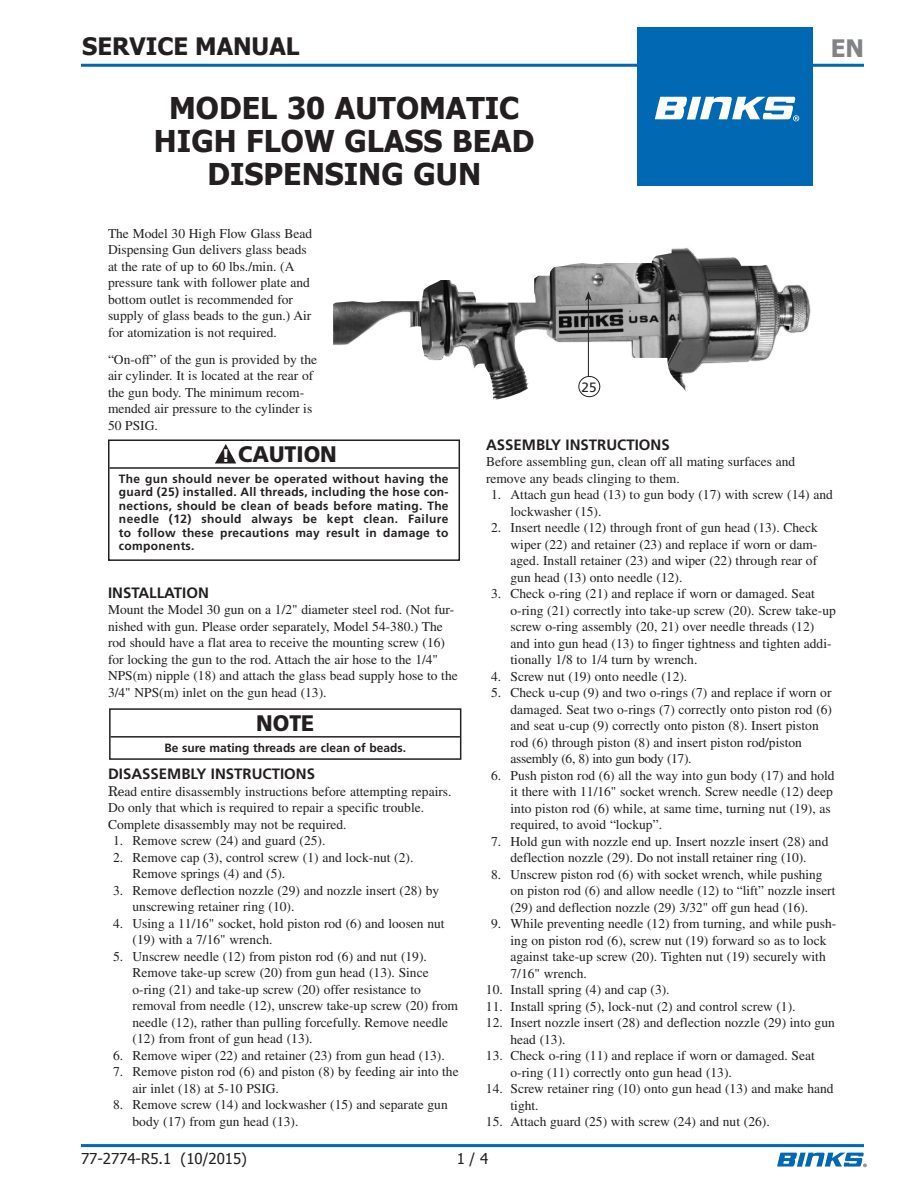
<style>
.page{position:relative;width:918px;height:1188px;background:#fff}
.page>*{position:absolute;margin:0;border:0;box-sizing:border-box;transform-origin:0 0}
.t1{font:700 30px/33px "Tahoma";color:#231f20;text-align:center}
.t2{font:700 24px "Tahoma";color:#231f20}
.t3{font:700 24px "Tahoma";color:#808285}
.t4{font:900 22.5px "Frutiger";color:#231f20;scale:.95 1}
.t5{font:900 18.3px "Frutiger";color:#fff}
.t6{font:700 15px "Frutiger";color:#231f20}
.t7{font:15px "Tahoma";color:#231f20}
.t8{font:13.5px/16.5px "Times";color:#231f20}
.t9{font:13.5px "Frutiger";color:#231f20}
.t10{font:700 12px/13.5px "Frutiger";letter-spacing:.025em;color:#231f20;text-align:justify}
.t11{font:700 12px "Frutiger";color:#231f20}
.s1{font-family:"New Century Schlbk"}
</style>
<div class="page">
<hr style="left:81px;top:64px;width:783px;height:3px;background:#0168b3">
<hr style="left:81px;top:1144px;width:783px;height:3px;background:#0168b3">
<svg style="left:777px;top:1153px;width:90px;height:14px"></svg>
<div style="left:638px;top:27px;width:175px;height:158px;background:#0168b3"></div>
<svg style="left:655px;top:97px;width:144px;height:24px"></svg>
<hr style="left:111px;top:736px;width:349px;height:2px;background:#231f20">
<div style="left:109px;top:708px;width:352px;height:52px;border:2px solid #231f20"></div>
<hr style="left:110px;top:467px;width:349px;height:2px;background:#231f20">
<div style="left:108px;top:439px;width:352px;height:122px;border:2px solid #231f20"></div>
<svg style="left:215px;top:444px;width:21px;height:19px"></svg>
<img style="left:333px;top:248px;width:478px;height:152px">
<div style="left:578px;top:376px;width:22px;height:21px;border:1px solid #231f20;border-radius:50%"></div>
<hr style="left:588px;top:299px;width:1px;height:77px;background:#231f20">
<svg style="left:585px;top:291px;width:7px;height:10px"></svg>
<p class="t2" style="left:82px;top:29px;width:219px">SERVICE MANUAL</p>
<p class="t1" style="left:154px;top:90px;width:382px">MODEL 30 AUTOMATIC<br>HIGH FLOW GLASS BEAD<br>DISPENSING GUN</p>
<p class="t8" style="left:108px;top:225px;width:206px">The Model 30 High Flow Glass Bead Dispensing Gun delivers glass beads at the rate of up to 60 lbs./min. (A pressure tank with follower plate and bottom outlet is recommended for supply of glass beads to the gun.) Air for atomization is not required.</p>
<p class="t8" style="left:108px;top:351px;width:211px">“On-off” of the gun is provided by the air cylinder. It is located at the rear of the gun body. The minimum recom&shy;mended air pressure to the cylinder is<br>50 PSIG.</p>
<p class="t9" style="left:582px;top:379px;width:17px">25</p>
<p class="t3" style="left:831px;top:32px;width:35px">EN</p>
<p class="t4" style="left:238px;top:441px;width:105px">CAUTION</p>
<p class="t10" style="left:119px;top:472px;width:331px">The gun should never be operated without having the guard (25) installed. All threads, including the hose con&shy;nections, should be clean of beads before mating. The needle (12) should always be kept clean. Failure to follow these precautions may result in damage to components.</p>
<p class="t5" style="left:222px;top:445px;width:10px">!</p>
<p class="t6" style="left:108px;top:584px;width:102px">INSTALLATION</p>
<p class="t8" style="left:108px;top:601px;width:351px">Mount the Model 30 gun on a 1/2" diameter steel rod. (Not fur&shy;nished with gun. Please order separately, Model 54-380.) The rod should have a flat area to receive the mounting screw (16) for locking the gun to the rod. Attach the air hose to the 1/4" NPS(m) nipple (18) and attach the glass bead supply hose to the 3/4" NPS(m) inlet on the gun head (13).</p>
<p class="t4" style="left:256px;top:709px;width:63px">NOTE</p>
<p class="t11" style="left:164px;top:741px;width:243px">Be sure mating threads are clean of beads.</p>
<p class="t6" style="left:108px;top:765px;width:209px">DISASSEMBLY INSTRUCTIONS</p>
<p class="t8" style="left:108px;top:783px;width:345px"><span class="s1">Re</span>ad entire disassembly instructions before attempting repairs.<br>Do only that which is required to repair a specific trouble.<br>Complete disassembly may not be required.</p>
<p class="t8" style="left:113px;top:832px;width:214px">1. Remove screw (24) and guard (25).</p>
<p class="t8" style="left:133px;top:849px;width:282px;text-indent:-19px">2. Remove cap (3), control screw (1) and lock-nut (2).<br>Remove springs (4) and (5).</p>
<p class="t8" style="left:133px;top:882px;width:308px;text-indent:-19px">3. Remove deflection nozzle (29) and nozzle insert (28) by unscrewing retainer ring (10).</p>
<p class="t8" style="left:133px;top:915px;width:314px;text-indent:-19px">4. Using a 11/16" socket, hold piston rod (6) and loosen nut (19) with a 7/16" wrench.</p>
<p class="t8" style="left:133px;top:948px;width:327px;text-indent:-19px">5. Unscrew needle (12) from piston rod (6) and nut (19).<br>Remove take-up screw (20) from gun head (13). Since o-ring (21) and take-up screw (20) offer resistance to removal from needle (12), unscrew take-up screw (20) from needle (12), rather than pulling forcefully. Remove needle (12) from front of gun head (13).</p>
<p class="t8" style="left:113px;top:1047px;width:333px">6. Remove wiper (22) and retainer (23) from gun head (13).</p>
<p class="t8" style="left:133px;top:1063px;width:328px;text-indent:-19px">7. Remove piston rod (6) and piston (8) by feeding air into the air inlet (18) at 5-10 PSIG.</p>
<p class="t8" style="left:133px;top:1096px;width:317px;text-indent:-19px">8. Remove screw (14) and lockwasher (15) and separate gun body (17) from gun head (13).</p>
<p class="t6" style="left:486px;top:436px;width:185px">ASSEMBLY INSTRUCTIONS</p>
<p class="t8" style="left:486px;top:453px;width:311px">Before assembling gun, clean off all mating surfaces and remove any beads clinging to them.</p>
<p class="t8" style="left:511px;top:486px;width:324px;text-indent:-19px">1. Attach gun head (13) to gun body (17) with screw (14) and lockwasher (15).</p>
<p class="t8" style="left:511px;top:519px;width:309px;text-align:justify;text-indent:-19px">2. Insert needle (12) through front of gun head (13). Check wiper (22) and retainer (23) and replace if worn or dam&shy;aged. Install retainer (23) and wiper (22) through rear of gun head (13) onto needle (12).</p>
<p class="t8" style="left:511px;top:585px;width:327px;text-indent:-19px">3. Check o-ring (21) and replace if worn or damaged. Seat o-ring (21) correctly into take-up screw (20). Screw take-up screw o-ring assembly (20, 21) over needle threads (12) and into gun head (13) to finger tightness and tighten addi&shy;tionally 1/8 to 1/4 turn by wrench.</p>
<p class="t8" style="left:491px;top:668px;width:198px">4. Screw nut (19) onto needle (12).</p>
<p class="t8" style="left:511px;top:684px;width:323px;text-indent:-19px">5. Check u-cup (9) and two o-rings (7) and replace if worn or damaged. Seat two o-rings (7) correctly onto piston rod (6) and seat u-cup (9) correctly onto piston (8). Insert piston rod (6) through piston (8) and insert piston rod/piston assembly (6, 8) into gun body (17).</p>
<p class="t8" style="left:511px;top:767px;width:326px;text-indent:-19px">6. Push piston rod (6) all the way into gun body (17) and hold it there with 11/16" socket wrench. Screw needle (12) deep into piston rod (6) while, at same time, turning nut (19), as required, to avoid “lockup”.</p>
<p class="t8" style="left:491px;top:833px;width:339px;text-align:center">7. Hold gun with nozzle end up. Insert nozzle insert (28) and deflection nozzle (29). Do not install retainer ring (10).</p>
<p class="t8" style="left:511px;top:866px;width:326px;text-indent:-19px">8. Unscrew piston rod (6) with socket wrench, while pushing on piston rod (6) and allow needle (12) to “lift” nozzle insert (29) and deflection nozzle (29) 3/32" off gun head (16).</p>
<p class="t8" style="left:511px;top:915px;width:327px;text-indent:-19px">9. While preventing needle (12) from turning, and while push&shy;ing on piston rod (6), screw nut (19) forward so as to lock against take-up screw (20). Tighten nut (19) securely with 7/16" wrench.</p>
<p class="t8" style="left:486px;top:981px;width:185px">10. Install spring (4) and cap (3).</p>
<p class="t8" style="left:486px;top:998px;width:311px">11. Install spring (5), lock-nut (2) and control screw (1).</p>
<p class="t8" style="left:511px;top:1014px;width:326px;text-indent:-25px">12. Insert nozzle insert (28) and deflection nozzle (29) into gun head (13).</p>
<p class="t8" style="left:511px;top:1047px;width:306px;text-indent:-25px">13. Check o-ring (11) and replace if worn or damaged. Seat o-ring (11) correctly onto gun head (13).</p>
<p class="t8" style="left:511px;top:1080px;width:325px;text-indent:-25px">14. Screw retainer ring (10) onto gun head (13) and make hand tight.</p>
<p class="t8" style="left:486px;top:1113px;width:285px">15. Attach guard (25) with screw (24) and nut (26).</p>
<p class="t7" style="left:81px;top:1148px;width:168px">77-2774-R5.1 (10/2015)</p>
<p class="t7" style="left:457px;top:1148px;width:33px">1 / 4</p>
</div>
